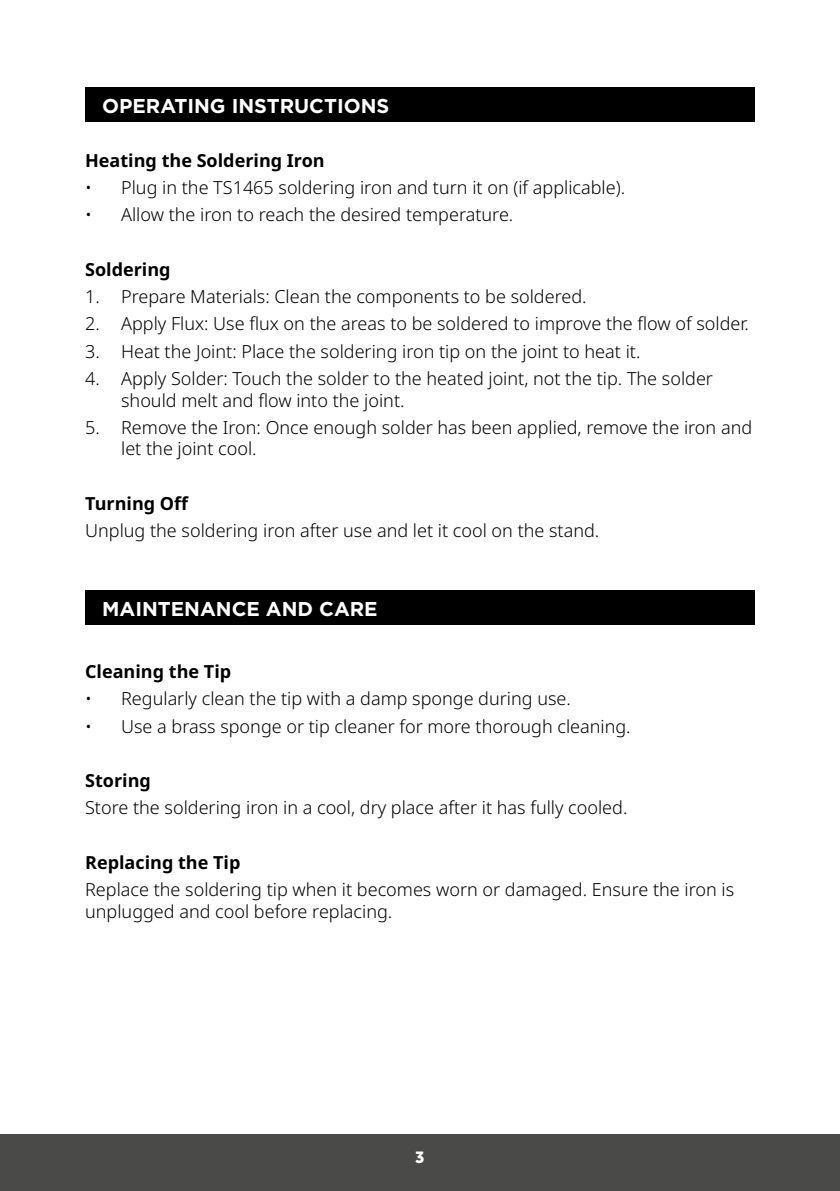
<style>
.page{position:relative;width:840px;height:1191px;background:#fff}
.page>*{position:absolute;margin:0;border:0;box-sizing:border-box;transform-origin:0 0}
.t1{font:700 20px "Gotham HTF";color:#fff}
.t2{font:300 18px/21.6px "Noto Sans";color:#000}
.t3{font:700 18px "Noto Sans";color:#000}
.t4{font:16px "Museo Sans 900";color:#fff}
</style>
<div class="page">
<div style="left:0;top:1134px;width:839px;height:57px;background:#4a4a49"></div>
<div style="left:85px;top:87px;width:669px;height:35px;background:#000"></div>
<div style="left:85px;top:590px;width:669px;height:35px;background:#000"></div>
<p class="t1" style="left:102px;top:94px;width:288px">OPERATING INSTRUCTIONS</p>
<p class="t3" style="left:85px;top:147px;width:241px">Heating the Soldering Iron</p>
<p class="t2" style="left:85px;top:177px;width:541px">• Plug in the TS1465 soldering iron and turn it on (if applicable).</p>
<p class="t2" style="left:85px;top:204px;width:429px">• Allow the iron to reach the desired temperature.</p>
<p class="t3" style="left:85px;top:256px;width:87px">Soldering</p>
<p class="t2" style="left:85px;top:286px;width:502px">1. Prepare Materials: Clean the components to be soldered.</p>
<p class="t2" style="left:85px;top:313px;width:665px">2. Apply Flux: Use flux on the areas to be soldered to improve the flow of solder.</p>
<p class="t2" style="left:85px;top:341px;width:556px">3. Heat the Joint: Place the soldering iron tip on the joint to heat it.</p>
<p class="t2" style="left:121px;top:368px;width:593px;text-indent:-36px">4. Apply Solder: Touch the solder to the heated joint, not the tip. The solder should melt and flow into the joint.</p>
<p class="t2" style="left:121px;top:417px;width:632px;text-indent:-36px">5. Remove the Iron: Once enough solder has been applied, remove the iron and let the joint cool.</p>
<p class="t3" style="left:85px;top:491px;width:105px">Turning Off</p>
<p class="t2" style="left:85px;top:520px;width:515px">Unplug the soldering iron after use and let it cool on the stand.</p>
<p class="t1" style="left:102px;top:597px;width:277px">MAINTENANCE AND CARE</p>
<p class="t3" style="left:85px;top:659px;width:147px">Cleaning the Tip</p>
<p class="t2" style="left:85px;top:688px;width:487px">• Regularly clean the tip with a damp sponge during use.</p>
<p class="t2" style="left:85px;top:716px;width:546px">• Use a brass sponge or tip cleaner for more thorough cleaning.</p>
<p class="t3" style="left:85px;top:768px;width:67px">Storing</p>
<p class="t2" style="left:85px;top:797px;width:543px">Store the soldering iron in a cool, dry place after it has fully cooled.</p>
<p class="t3" style="left:85px;top:849px;width:157px">Replacing the Tip</p>
<p class="t2" style="left:85px;top:879px;width:650px">Replace the soldering tip when it becomes worn or damaged. Ensure the iron is unplugged and cool before replacing.</p>
<p class="t4" style="left:415px;top:1148px;width:11px">3</p>
</div>
